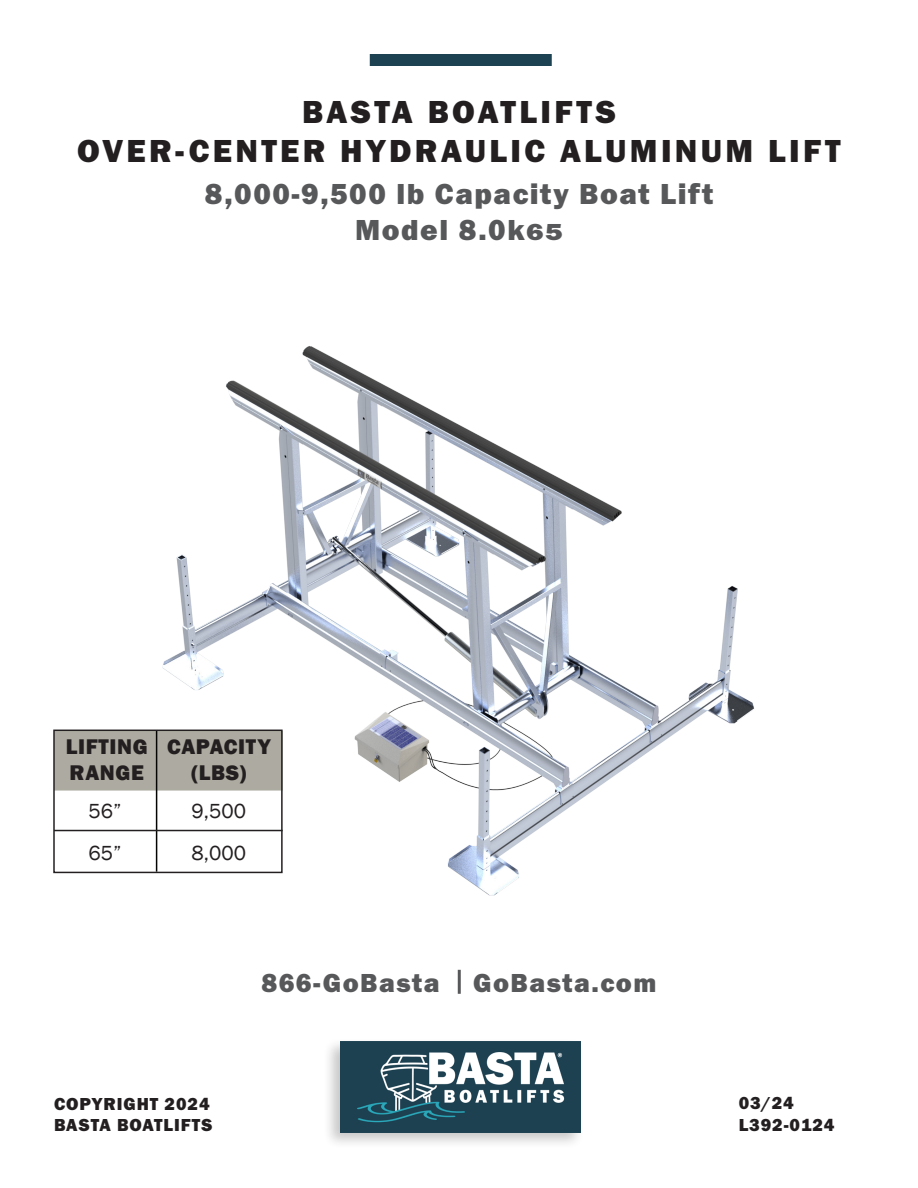
<style>
.page{position:relative;width:918px;height:1188px;background:#fff}
.page>*{position:absolute;margin:0;border:0;box-sizing:border-box;transform-origin:0 0}
.t1{font:33px "Franklin Gothic URW Hea";letter-spacing:.1em;color:#231f20}
.t2{font:30px "Franklin Gothic URW Hea";letter-spacing:.05em;color:#57585a}
.t3{font:27px "Franklin Gothic URW Hea";letter-spacing:.055em;color:#57585a}
.t4{font:800 21.9px "Franklin Gothic";letter-spacing:.03em;color:#231f20}
.t5{font:21px "Franklin Gothic";color:#231f20}
.t6{font:18px "Franklin Gothic URW Hea";letter-spacing:.05em;color:#231f20}
.s1{font-size:24px}
</style>
<div class="page">
<div style="left:370px;top:54px;width:182px;height:12px;background:#1d4252"></div>
<div style="left:323px;top:1038px;width:262px;height:111px;background:#231f20;opacity:.25"></div>
<img style="left:341px;top:1042px;width:240px;height:90px">
<hr style="left:458px;top:970px;width:3px;height:24px;background:#57585a">
<img style="left:54px;top:346px;width:700px;height:550px">
<div style="left:54px;top:731px;width:229px;height:60px;background:#adaba1;border:2px solid #adaca1"></div>
<hr style="left:156px;top:731px;width:1px;height:141px;background:#040503">
<div style="left:53px;top:730px;width:230px;height:143px;border:2px solid #231f20"></div>
<hr style="left:54px;top:830px;width:229px;height:1px;background:#231f20">
<p class="t1" style="left:302px;top:90px;width:315px">BASTA BOATLIFTS</p>
<p class="t1" style="left:77px;top:130px;width:765px">OVER-CENTER HYDRAULIC ALUMINUM LIFT</p>
<p class="t2" style="left:205px;top:175px;width:510px">8,000-9,500 lb Capacity Boat Lift</p>
<p class="t2" style="left:355px;top:211px;width:209px">Model 8.0k<span class="s1">65</span></p>
<p class="t4" style="left:66px;top:733px;width:83px">LIFTING</p>
<p class="t4" style="left:70px;top:758px;width:76px">RANGE</p>
<p class="t5" style="left:89px;top:798px;width:35px">56”</p>
<p class="t5" style="left:89px;top:840px;width:35px">65”</p>
<p class="t4" style="left:167px;top:733px;width:105px">CAPACITY</p>
<p class="t4" style="left:192px;top:758px;width:56px">(LBS)</p>
<p class="t5" style="left:192px;top:798px;width:56px">9,500</p>
<p class="t5" style="left:192px;top:840px;width:56px">8,000</p>
<p class="t3" style="left:262px;top:966px;width:179px">866-GoBasta</p>
<p class="t3" style="left:473px;top:966px;width:185px">GoBasta.com</p>
<p class="t6" style="left:54px;top:1092px;width:157px">COPYRIGHT 2024</p>
<p class="t6" style="left:54px;top:1114px;width:160px">BASTA BOATLIFTS</p>
<p class="t6" style="left:739px;top:1092px;width:57px">03/24</p>
<p class="t6" style="left:739px;top:1113px;width:97px">L392-0124</p>
</div>
